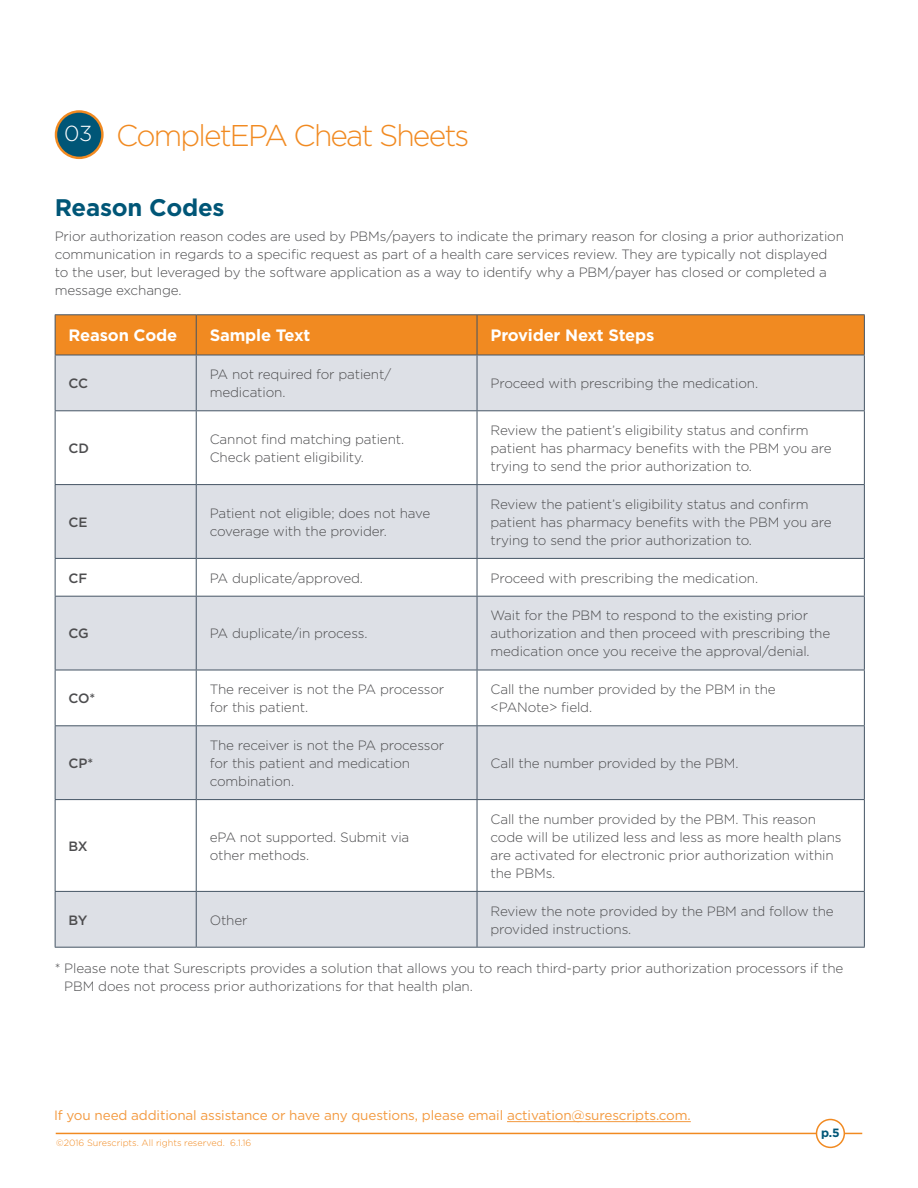
<style>
.page{position:relative;width:918px;height:1188px;background:#fff}
.page>*{position:absolute;margin:0;border:0;box-sizing:border-box;transform-origin:0 0}
.t1{font:300 30px "Gotham";letter-spacing:-.06em;color:#f18a21}
.t2{font:700 24px "Gotham";letter-spacing:-.01em;color:#005677}
.t3{font:300 21.75px "Gotham";color:#fff}
.t4{font:700 16.5px "Gotham";letter-spacing:-.01em;color:#fff}
.t5{font:300 13.5px/18px "Gotham";letter-spacing:-.01em;color:#4d4d4f}
.t6{font:13.5px "Gotham";letter-spacing:-.01em;color:#f3993f}
.t7{font:500 13.5px "Gotham";letter-spacing:-.03em;color:#4d4d4f}
.t8{font:700 12px "Gotham";color:#005677}
.t9{font:300 9px "Gotham";color:#f18a21}
</style>
<div class="page">
<hr style="left:56px;top:1133px;width:806px;height:1px;background:#f18a21">
<div style="left:817px;top:1120px;width:27px;height:27px;background:#fff;border-radius:50%"></div>
<div style="left:816px;top:1119px;width:29px;height:29px;border:1px solid #f18a21;border-radius:50%"></div>
<hr style="left:507px;top:1121px;width:184px;height:1px;background:#f3993f">
<div style="left:56px;top:111px;width:46px;height:47px;background:#005677;border-radius:50%"></div>
<div style="left:55px;top:110px;width:49px;height:49px;border:2px solid #f18a21;border-radius:50%"></div>
<div style="left:56px;top:315px;width:808px;height:40px;background:#f18a21"></div>
<div style="left:56px;top:356px;width:808px;height:591px;background:#dde0e6"></div>
<svg style="left:56px;top:411px;width:808px;height:480px"></svg>
<hr style="left:55px;top:314px;width:141px;height:1px;background:#445464">
<hr style="left:55px;top:315px;width:1px;height:40px;background:#445464">
<hr style="left:196px;top:314px;width:281px;height:1px;background:#445464">
<hr style="left:196px;top:315px;width:1px;height:40px;background:#445464">
<hr style="left:477px;top:314px;width:388px;height:1px;background:#445464">
<hr style="left:477px;top:315px;width:1px;height:40px;background:#445464">
<hr style="left:864px;top:315px;width:1px;height:40px;background:#445464">
<hr style="left:55px;top:355px;width:141px;height:1px;background:#445464">
<hr style="left:55px;top:355px;width:1px;height:55px;background:#445464">
<hr style="left:196px;top:355px;width:281px;height:1px;background:#445464">
<hr style="left:196px;top:355px;width:1px;height:55px;background:#445464">
<hr style="left:477px;top:355px;width:388px;height:1px;background:#445464">
<hr style="left:477px;top:355px;width:1px;height:55px;background:#445464">
<hr style="left:864px;top:355px;width:1px;height:55px;background:#445464">
<hr style="left:55px;top:410px;width:141px;height:1px;background:#445464">
<hr style="left:55px;top:411px;width:1px;height:73px;background:#445464">
<hr style="left:196px;top:410px;width:281px;height:1px;background:#445464">
<hr style="left:196px;top:411px;width:1px;height:73px;background:#445464">
<hr style="left:477px;top:410px;width:388px;height:1px;background:#445464">
<hr style="left:477px;top:411px;width:1px;height:73px;background:#445464">
<hr style="left:864px;top:411px;width:1px;height:73px;background:#445464">
<hr style="left:55px;top:484px;width:141px;height:1px;background:#445464">
<hr style="left:55px;top:485px;width:1px;height:73px;background:#445464">
<hr style="left:196px;top:484px;width:281px;height:1px;background:#445464">
<hr style="left:196px;top:485px;width:1px;height:73px;background:#445464">
<hr style="left:477px;top:484px;width:388px;height:1px;background:#445464">
<hr style="left:477px;top:485px;width:1px;height:73px;background:#445464">
<hr style="left:864px;top:485px;width:1px;height:73px;background:#445464">
<hr style="left:55px;top:558px;width:141px;height:1px;background:#445464">
<hr style="left:55px;top:559px;width:1px;height:37px;background:#445464">
<hr style="left:196px;top:558px;width:281px;height:1px;background:#445464">
<hr style="left:196px;top:559px;width:1px;height:37px;background:#445464">
<hr style="left:477px;top:558px;width:388px;height:1px;background:#445464">
<hr style="left:477px;top:559px;width:1px;height:37px;background:#445464">
<hr style="left:864px;top:559px;width:1px;height:37px;background:#445464">
<hr style="left:55px;top:596px;width:141px;height:1px;background:#445464">
<hr style="left:55px;top:597px;width:1px;height:73px;background:#445464">
<hr style="left:196px;top:596px;width:281px;height:1px;background:#445464">
<hr style="left:196px;top:597px;width:1px;height:73px;background:#445464">
<hr style="left:477px;top:596px;width:388px;height:1px;background:#445464">
<hr style="left:477px;top:597px;width:1px;height:73px;background:#445464">
<hr style="left:864px;top:597px;width:1px;height:73px;background:#445464">
<hr style="left:55px;top:670px;width:141px;height:1px;background:#445464">
<hr style="left:55px;top:670px;width:1px;height:55px;background:#445464">
<hr style="left:196px;top:670px;width:281px;height:1px;background:#445464">
<hr style="left:196px;top:670px;width:1px;height:55px;background:#445464">
<hr style="left:477px;top:670px;width:388px;height:1px;background:#445464">
<hr style="left:477px;top:670px;width:1px;height:55px;background:#445464">
<hr style="left:864px;top:670px;width:1px;height:55px;background:#445464">
<hr style="left:55px;top:725px;width:141px;height:1px;background:#445464">
<hr style="left:55px;top:726px;width:1px;height:73px;background:#445464">
<hr style="left:196px;top:725px;width:281px;height:1px;background:#445464">
<hr style="left:196px;top:726px;width:1px;height:73px;background:#445464">
<hr style="left:477px;top:725px;width:388px;height:1px;background:#445464">
<hr style="left:477px;top:726px;width:1px;height:73px;background:#445464">
<hr style="left:864px;top:726px;width:1px;height:73px;background:#445464">
<hr style="left:55px;top:799px;width:141px;height:1px;background:#445464">
<hr style="left:55px;top:800px;width:1px;height:91px;background:#445464">
<hr style="left:196px;top:799px;width:281px;height:1px;background:#445464">
<hr style="left:196px;top:800px;width:1px;height:91px;background:#445464">
<hr style="left:477px;top:799px;width:388px;height:1px;background:#445464">
<hr style="left:477px;top:800px;width:1px;height:91px;background:#445464">
<hr style="left:864px;top:800px;width:1px;height:91px;background:#445464">
<hr style="left:55px;top:891px;width:141px;height:1px;background:#445464">
<hr style="left:55px;top:892px;width:1px;height:55px;background:#445464">
<hr style="left:196px;top:891px;width:281px;height:1px;background:#445464">
<hr style="left:196px;top:892px;width:1px;height:55px;background:#445464">
<hr style="left:477px;top:891px;width:388px;height:1px;background:#445464">
<hr style="left:477px;top:892px;width:1px;height:55px;background:#445464">
<hr style="left:864px;top:892px;width:1px;height:55px;background:#445464">
<hr style="left:55px;top:947px;width:141px;height:1px;background:#445464">
<hr style="left:196px;top:947px;width:281px;height:1px;background:#445464">
<hr style="left:477px;top:947px;width:388px;height:1px;background:#445464">
<h3 class="t3" style="left:64px;top:120px;width:30px">03</h3>
<h1 class="t1" style="left:116px;top:117px;width:355px">CompletEPA Cheat Sheets</h1>
<h2 class="t2" style="left:55px;top:192px;width:171px">Reason Codes</h2>
<p class="t5" style="left:55px;top:227px;width:791px">Prior authorization reason codes are used by PBMs/payers to indicate the primary reason for closing a prior authorization communication in regards to a specific request as part of a health care services review. They are typically not displayed to the user, but leveraged by the software application as a way to identify why a PBM/payer has closed or completed a message exchange.</p>
<p class="t4" style="left:69px;top:325px;width:110px">Reason Code</p>
<p class="t4" style="left:210px;top:325px;width:102px">Sample Text</p>
<p class="t4" style="left:491px;top:325px;width:165px">Provider Next Steps</p>
<p class="t7" style="left:69px;top:375px;width:21px">CC</p>
<p class="t5" style="left:210px;top:365px;width:183px">PA not required for patient/ medication.</p>
<p class="t5" style="left:491px;top:374px;width:269px">Proceed with prescribing the medication.</p>
<p class="t7" style="left:69px;top:439px;width:22px">CD</p>
<p class="t5" style="left:210px;top:430px;width:196px">Cannot find matching patient.<br>Check patient eligibility.</p>
<p class="t5" style="left:491px;top:421px;width:343px">Review the patient’s eligibility status and confirm patient has pharmacy benefits with the PBM you are trying to send the prior authorization to.</p>
<p class="t7" style="left:69px;top:513px;width:20px">CE</p>
<p class="t5" style="left:210px;top:504px;width:222px">Patient not eligible; does not have coverage with the provider.</p>
<p class="t5" style="left:491px;top:495px;width:343px">Review the patient’s eligibility status and confirm patient has pharmacy benefits with the PBM you are trying to send the prior authorization to.</p>
<p class="t7" style="left:69px;top:569px;width:20px">CF</p>
<p class="t5" style="left:210px;top:569px;width:155px">PA duplicate/approved.</p>
<p class="t5" style="left:491px;top:569px;width:269px">Proceed with prescribing the medication.</p>
<p class="t7" style="left:69px;top:625px;width:22px">CG</p>
<p class="t5" style="left:210px;top:624px;width:159px">PA duplicate/in process.</p>
<p class="t5" style="left:491px;top:606px;width:341px">Wait for the PBM to respond to the existing prior authorization and then proceed with prescribing the medication once you receive the approval/denial.</p>
<p class="t7" style="left:69px;top:690px;width:28px">CO*</p>
<p class="t5" style="left:210px;top:680px;width:236px">The receiver is not the PA processor for this patient.</p>
<p class="t5" style="left:491px;top:680px;width:287px">Call the number provided by the PBM in the &lt;PANote&gt; field.</p>
<p class="t7" style="left:69px;top:754px;width:26px">CP*</p>
<p class="t5" style="left:210px;top:736px;width:236px">The receiver is not the PA processor for this patient and medication combination.</p>
<p class="t7" style="left:69px;top:837px;width:21px">BX</p>
<p class="t5" style="left:210px;top:828px;width:201px">ePA not supported. Submit via other methods.</p>
<p class="t5" style="left:491px;top:754px;width:249px">Call the number provided by the PBM.</p>
<p class="t5" style="left:491px;top:810px;width:353px">Call the number provided by the PBM. This reason code will be utilized less and less as more health plans are activated for electronic prior authorization within the PBMs.</p>
<p class="t7" style="left:69px;top:911px;width:20px">BY</p>
<p class="t5" style="left:210px;top:910px;width:39px">Other</p>
<p class="t5" style="left:491px;top:901px;width:345px">Review the note provided by the PBM and follow the provided instructions.</p>
<p class="t5" style="left:64px;top:959px;width:781px;text-indent:-10px">* Please note that Surescripts provides a solution that allows you to reach third-party prior authorization processors if the<br>PBM does not process prior authorizations for that health plan.</p>
<p class="t6" style="left:54px;top:1107px;width:638px">If you need additional assistance or have any questions, please email activation@surescripts.com.</p>
<p class="t9" style="left:56px;top:1137px;width:197px">©2016 Surescripts. All rights reserved. 6.1.16</p>
<p class="t8" style="left:821px;top:1124px;width:20px">p.5</p>
</div>
